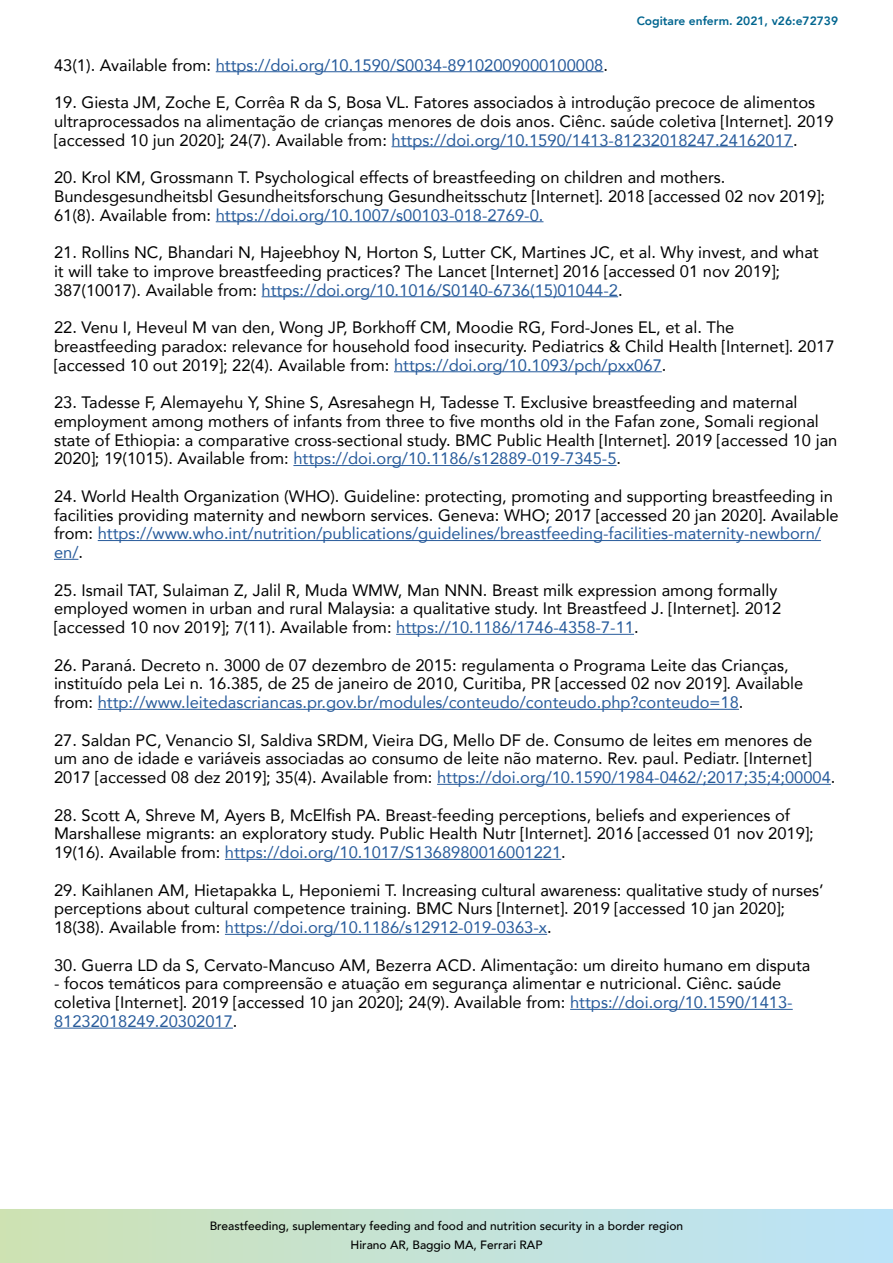
<style>
.page{position:relative;width:893px;height:1263px;background:#fff}
.page>*{position:absolute;margin:0;border:0;box-sizing:border-box;transform-origin:0 0}
.t1{font:16.5px/18.8px "Avenir";color:#000}
.t2{font:16.5px "Avenir";color:#275b9b}
.t3{font:500 12px/18.6px "Avenir";color:#000;text-align:center}
.t4{font:800 12px "Avenir";color:#00658f}
.s1{color:#000}
.s2{color:#275b9b}
</style>
<div class="page">
<svg style="left:0;top:1209px;width:893px;height:54px;background:#c4e2d6"></svg>
<hr style="left:216px;top:71px;width:387px;height:1px;background:#275b9b">
<hr style="left:392px;top:146px;width:401px;height:1px;background:#275b9b">
<hr style="left:216px;top:221px;width:327px;height:1px;background:#275b9b">
<hr style="left:262px;top:296px;width:356px;height:1px;background:#275b9b">
<hr style="left:394px;top:371px;width:268px;height:1px;background:#275b9b">
<hr style="left:293px;top:465px;width:324px;height:1px;background:#275b9b">
<hr style="left:98px;top:540px;width:723px;height:1px;background:#275b9b">
<svg style="left:54px;top:559px;width:24px;height:1px"></svg>
<hr style="left:396px;top:634px;width:238px;height:1px;background:#275b9b">
<hr style="left:98px;top:709px;width:641px;height:1px;background:#275b9b">
<hr style="left:437px;top:784px;width:394px;height:1px;background:#275b9b">
<hr style="left:225px;top:859px;width:336px;height:1px;background:#275b9b">
<hr style="left:225px;top:934px;width:322px;height:1px;background:#275b9b">
<hr style="left:570px;top:1009px;width:223px;height:1px;background:#275b9b">
<hr style="left:54px;top:1028px;width:179px;height:1px;background:#275b9b">
<p class="t4" style="left:637px;top:12px;width:203px">Cogitare enferm. 2021, v26:e72739</p>
<p class="t2" style="left:54px;top:52px;width:556px"><span class="s1">43(1). Available from:</span> https://doi.org/10.1590/S0034-89102009000100008<span class="s1">.</span></p>
<p class="t1" style="left:54px;top:92px;width:781px">19. Giesta JM, Zoche E, Corrêa R da S, Bosa VL. Fatores associados à introdução precoce de alimentos ultraprocessados na alimentação de crianças menores de dois anos. Ciênc. saúde coletiva [Internet]. 2019 [accessed 10 jun 2020]; 24(7). Available from: <span class="s2">https://doi.org/10.1590/1413-81232018247.24162017</span>.</p>
<p class="t1" style="left:54px;top:167px;width:773px">20. Krol KM, Grossmann T. Psychological effects of breastfeeding on children and mothers.<br>Bundesgesundheitsbl Gesundheitsforschung Gesundheitsschutz [Internet]. 2018 [accessed 02 nov 2019];<br>61(8). Available from: <span class="s2">https://doi.org/10.1007/s00103-018-2769-0.</span></p>
<p class="t1" style="left:54px;top:242px;width:766px">21. Rollins NC, Bhandari N, Hajeebhoy N, Horton S, Lutter CK, Martines JC, et al. Why invest, and what it will take to improve breastfeeding practices? The Lancet [Internet] 2016 [accessed 01 nov 2019];<br>387(10017). Available from: <span class="s2">https://doi.org/10.1016/S0140-6736(15)01044-2</span>.</p>
<p class="t1" style="left:54px;top:317px;width:782px">22. Venu I, Heveul M van den, Wong JP, Borkhoff CM, Moodie RG, Ford-Jones EL, et al. The breastfeeding paradox: relevance for household food insecurity. Pediatrics &amp; Child Health [Internet]. 2017 [accessed 10 out 2019]; 22(4). Available from: <span class="s2">https://doi.org/10.1093/pch/pxx067</span>.</p>
<p class="t1" style="left:54px;top:392px;width:785px">23. Tadesse F, Alemayehu Y, Shine S, Asresahegn H, Tadesse T. Exclusive breastfeeding and maternal employment among mothers of infants from three to five months old in the Fafan zone, Somali regional state of Ethiopia: a comparative cross-sectional study. BMC Public Health [Internet]. 2019 [accessed 10 jan 2020]; 19(1015). Available from: <span class="s2">https://doi.org/10.1186/s12889-019-7345-5</span>.</p>
<p class="t1" style="left:54px;top:486px;width:786px">24. World Health Organization (WHO). Guideline: protecting, promoting and supporting breastfeeding in facilities providing maternity and newborn services. Geneva: WHO; 2017 [accessed 20 jan 2020]. Available from: <span class="s2">https://www.who.int/nutrition/publications/guidelines/breastfeeding-facilities-maternity-newborn/ en/</span>.</p>
<p class="t1" style="left:54px;top:580px;width:729px">25. Ismail TAT, Sulaiman Z, Jalil R, Muda WMW, Man NNN. Breast milk expression among formally employed women in urban and rural Malaysia: a qualitative study. Int Breastfeed J. [Internet]. 2012 [accessed 10 nov 2019]; 7(11). Available from: <span class="s2">https://10.1186/1746-4358-7-11</span>.</p>
<p class="t1" style="left:54px;top:655px;width:751px">26. Paraná. Decreto n. 3000 de 07 dezembro de 2015: regulamenta o Programa Leite das Crianças, instituído pela Lei n. 16.385, de 25 de janeiro de 2010, Curitiba, PR [accessed 02 nov 2019]. Available from: <span class="s2">http://www.leitedascriancas.pr.gov.br/modules/conteudo/conteudo.php?conteudo=18</span>.</p>
<p class="t1" style="left:54px;top:730px;width:783px">27. Saldan PC, Venancio SI, Saldiva SRDM, Vieira DG, Mello DF de. Consumo de leites em menores de um ano de idade e variáveis associadas ao consumo de leite não materno. Rev. paul. Pediatr. [Internet]<br>2017 [accessed 08 dez 2019]; 35(4). Available from: <span class="s2">https://doi.org/10.1590/1984-0462/;2017;35;4;00004</span>.</p>
<p class="t1" style="left:54px;top:805px;width:761px">28. Scott A, Shreve M, Ayers B, McElfish PA. Breast-feeding perceptions, beliefs and experiences of<br>Marshallese migrants: an exploratory study. Public Health Nutr [Internet]. 2016 [accessed 01 nov 2019];<br>19(16). Available from: <span class="s2">https://doi.org/10.1017/S1368980016001221</span>.</p>
<p class="t1" style="left:54px;top:880px;width:771px">29. Kaihlanen AM, Hietapakka L, Heponiemi T. Increasing cultural awareness: qualitative study of nurses’ perceptions about cultural competence training. BMC Nurs [Internet]. 2019 [accessed 10 jan 2020];<br>18(38). Available from: <span class="s2">https://doi.org/10.1186/s12912-019-0363-x</span>.</p>
<p class="t1" style="left:54px;top:955px;width:758px">30. Guerra LD da S, Cervato-Mancuso AM, Bezerra ACD. Alimentação: um direito humano em disputa</p>
<p class="t1" style="left:54px;top:974px;width:740px">- focos temáticos para compreensão e atuação em segurança alimentar e nutricional. Ciênc. saúde coletiva [Internet]. 2019 [accessed 10 jan 2020]; 24(9). Available from: <span class="s2">https://doi.org/10.1590/1413-<br>81232018249.20302017</span>.</p>
<p class="t3" style="left:210px;top:1216px;width:475px">Breastfeeding, suplementary feeding and food and nutrition security in a border region<br>Hirano AR, Baggio MA, Ferrari RAP</p>
</div>
